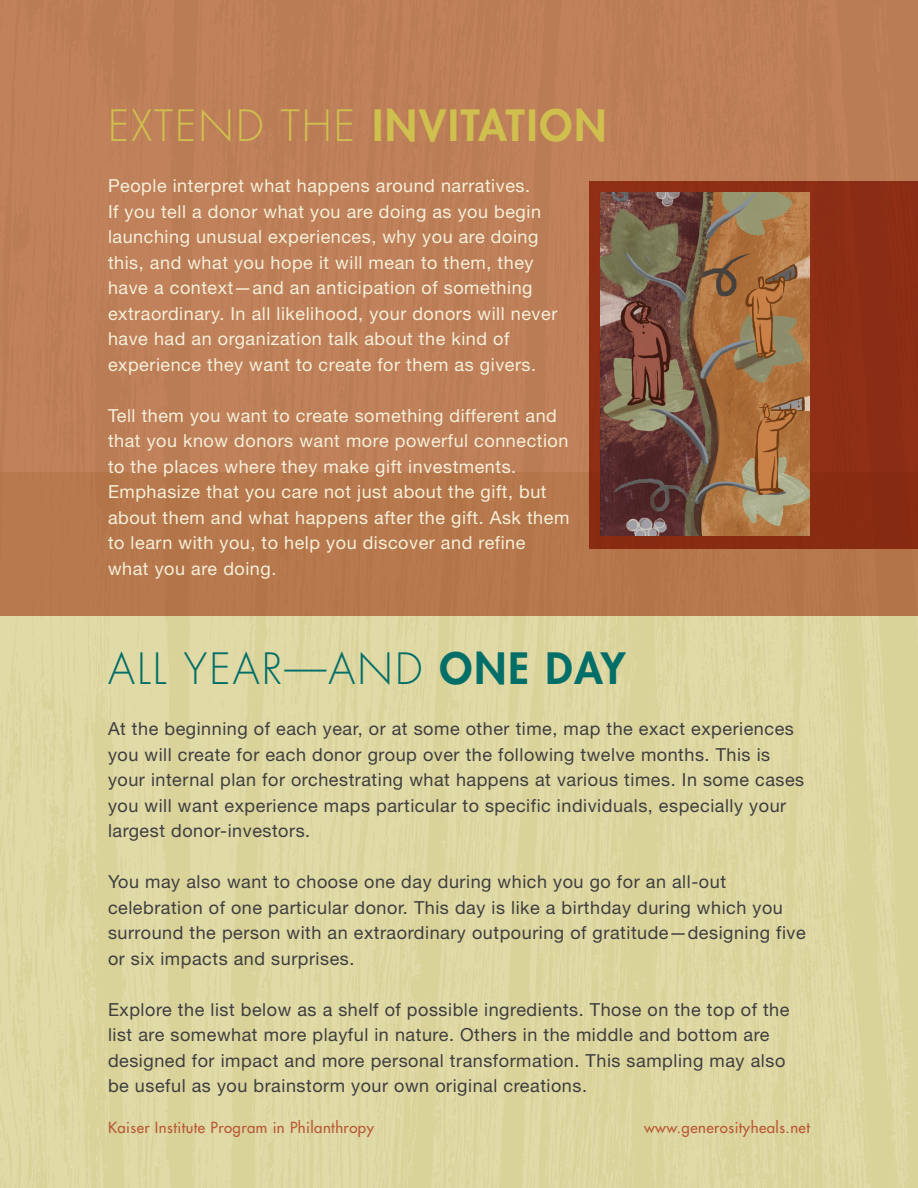
<style>
.page{position:relative;width:918px;height:1188px;background:#fff}
.page>*{position:absolute;margin:0;border:0;box-sizing:border-box;transform-origin:0 0}
.t1{font:800 42px "Futura";letter-spacing:.05em;color:#cfbf4e}
.t2{font:300 42px "Futura";letter-spacing:.05em;color:#016e68}
.Indent{font:18px/25.5px "Helvetica Neue";letter-spacing:.03em;color:#3e3e3f}
.t3{font:18px/25.5px "Helvetica Neue";letter-spacing:.03em;color:#f6f0da}
.t4{font:15px "Futura";letter-spacing:.03em;color:#c05e3e}
.s1{font-weight:300}
.s2{font-weight:800}
</style>
<div class="page">
<div style="left:0;top:472px;width:918px;height:716px;background:#ddd7a3"></div>
<div style="left:0;top:0;width:918px;height:616px;background:linear-gradient(to right,#bd7e57,#ba7c53)"></div>
<div style="left:589px;top:182px;width:329px;height:367px;background:#8b2d14"></div>
<img style="left:600px;top:193px;width:210px;height:343px">
<p class="t1" style="left:108px;top:98px;width:500px"><span class="s1">EXTEND THE</span> INVITATION</p>
<p class="t3" style="left:108px;top:173px;width:451px">People interpret what happens around narratives.<br>If you tell a donor what you are doing as you begin launching unusual experiences, why you are doing this, and what you hope it will mean to them, they have a context—and an anticipation of something extraordinary. In all likelihood, your donors will never have had an organization talk about the kind of experience they want to create for them as givers.</p>
<p class="t3" style="left:108px;top:403px;width:463px">Tell them you want to create something different and that you know donors want more powerful connection to the places where they make gift investments.<br>Emphasize that you care not just about the gift, but about them and what happens after the gift. Ask them to learn with you, to help you discover and refine what you are doing.</p>
<p class="t2" style="left:108px;top:642px;width:519px">ALL YEAR—AND <span class="s2">ONE DAY</span></p>
<p class="Indent" style="left:108px;top:716px;width:698px">At the beginning of each year, or at some other time, map the exact experiences you will create for each donor group over the following twelve months. This is your internal plan for orchestrating what happens at various times. In some cases you will want experience maps particular to specific individuals, especially your largest donor-investors.</p>
<p class="Indent" style="left:108px;top:869px;width:699px">You may also want to choose one day during which you go for an all-out celebration of one particular donor. This day is like a birthday during which you surround the person with an extraordinary outpouring of gratitude—designing five or six impacts and surprises.</p>
<p class="Indent" style="left:108px;top:997px;width:683px">Explore the list below as a shelf of possible ingredients. Those on the top of the list are somewhat more playful in nature. Others in the middle and bottom are designed for impact and more personal transformation. This sampling may also be useful as you brainstorm your own original creations.</p>
<p class="t4" style="left:108px;top:1118px;width:267px">Kaiser Institute Program in Philanthropy</p>
<p class="t4" style="left:644px;top:1118px;width:167px">www.generosityheals.net</p>
</div>
